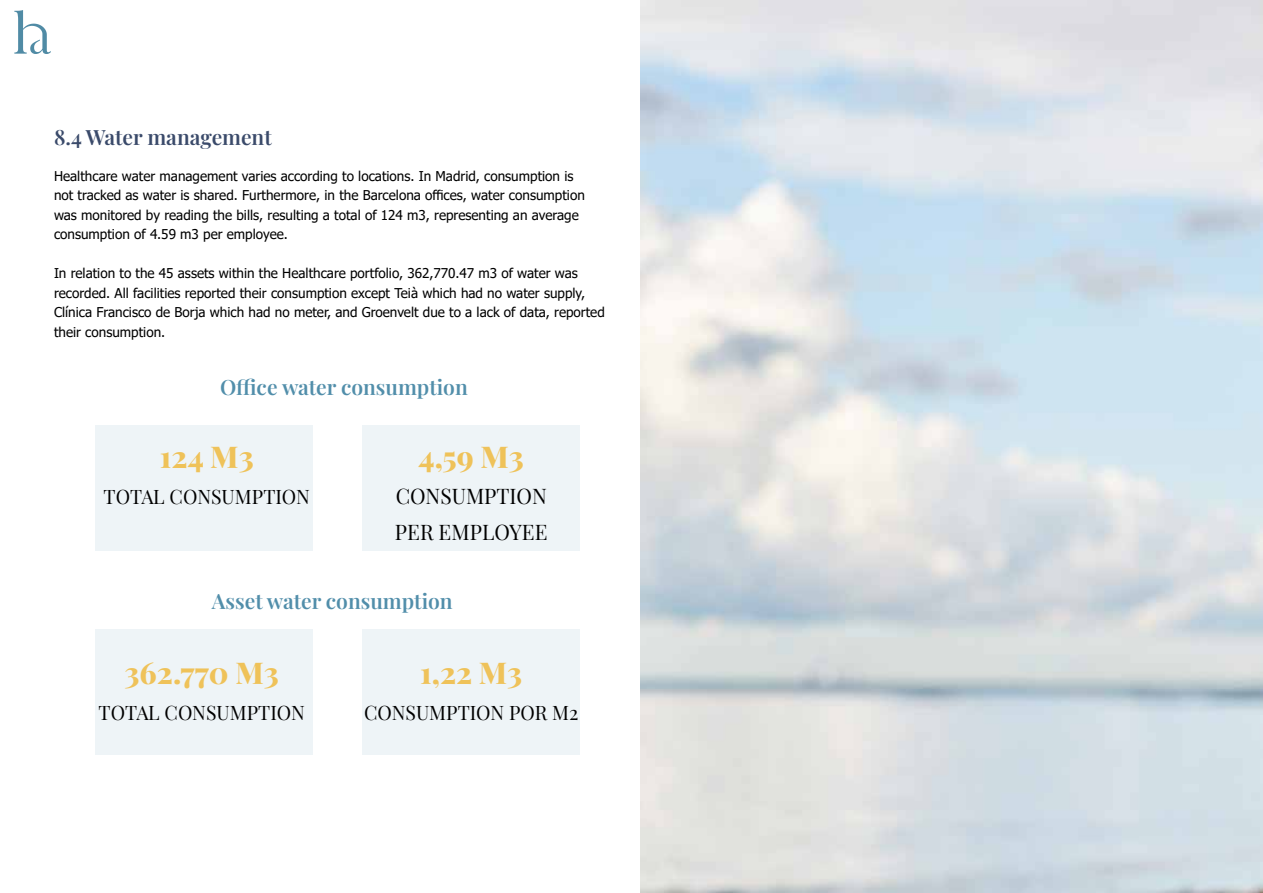
<style>
.page{position:relative;width:1263px;height:893px;background:#fff}
.page>*{position:absolute;margin:0;border:0;box-sizing:border-box;transform-origin:0 0}
.t1{font:800 30px "Playfair Display";color:#efc259}
.t2{font:600 21px "Playfair Display";color:#518eaa}
.t3{font:21px/36px "Playfair Display";color:#000}
.t4{font:600 21px "Playfair Display";color:#3a4a6a}
.t5{font:19.5px "Playfair Display";color:#000}
.t6{font:13.5px/19.5px "Tahoma";color:#000}
</style>
<div class="page">
<svg style="left:14px;top:10px;width:37px;height:44px"></svg>
<div style="left:362px;top:629px;width:218px;height:125px;background:#eef4f7"></div>
<div style="left:95px;top:629px;width:218px;height:125px;background:#eef4f7"></div>
<div style="left:362px;top:425px;width:218px;height:125px;background:#eef4f7"></div>
<div style="left:95px;top:425px;width:218px;height:125px;background:#eef4f7"></div>
<h2 class="t4" style="left:54px;top:121px;width:219px">8.4 Water management</h2>
<p class="t6" style="left:54px;top:167px;width:532px">Healthcare water management varies according to locations. In Madrid, consumption is not tracked as water is shared. Furthermore, in the Barcelona offices, water consumption was monitored by reading the bills, resulting a total of 124 m3, representing an average consumption of 4.59 m3 per employee.</p>
<p class="t6" style="left:54px;top:264px;width:552px">In relation to the 45 assets within the Healthcare portfolio, 362,770.47 m3 of water was recorded. All facilities reported their consumption except Teià which had no water supply, Clínica Francisco de Borja which had no meter, and Groenvelt due to a lack of data, reported their consumption.</p>
<h2 class="t2" style="left:220px;top:371px;width:249px">Office water consumption</h2>
<h1 class="t1" style="left:160px;top:433px;width:95px">124 M3</h1>
<h3 class="t5" style="left:104px;top:485px;width:208px">TOTAL CONSUMPTION</h3>
<h1 class="t1" style="left:419px;top:433px;width:107px">4,59 M3</h1>
<h2 class="t3" style="left:395px;top:478px;width:154px">CONSUMPTION<br>PER EMPLOYEE</h2>
<h2 class="t2" style="left:212px;top:585px;width:242px">Asset water consumption</h2>
<h1 class="t1" style="left:125px;top:649px;width:156px">362.770 M3</h1>
<h3 class="t5" style="left:99px;top:701px;width:208px">TOTAL CONSUMPTION</h3>
<h1 class="t1" style="left:420px;top:649px;width:103px">1,22 M3</h1>
<h3 class="t5" style="left:364px;top:701px;width:216px">CONSUMPTION POR M2</h3>
</div>
